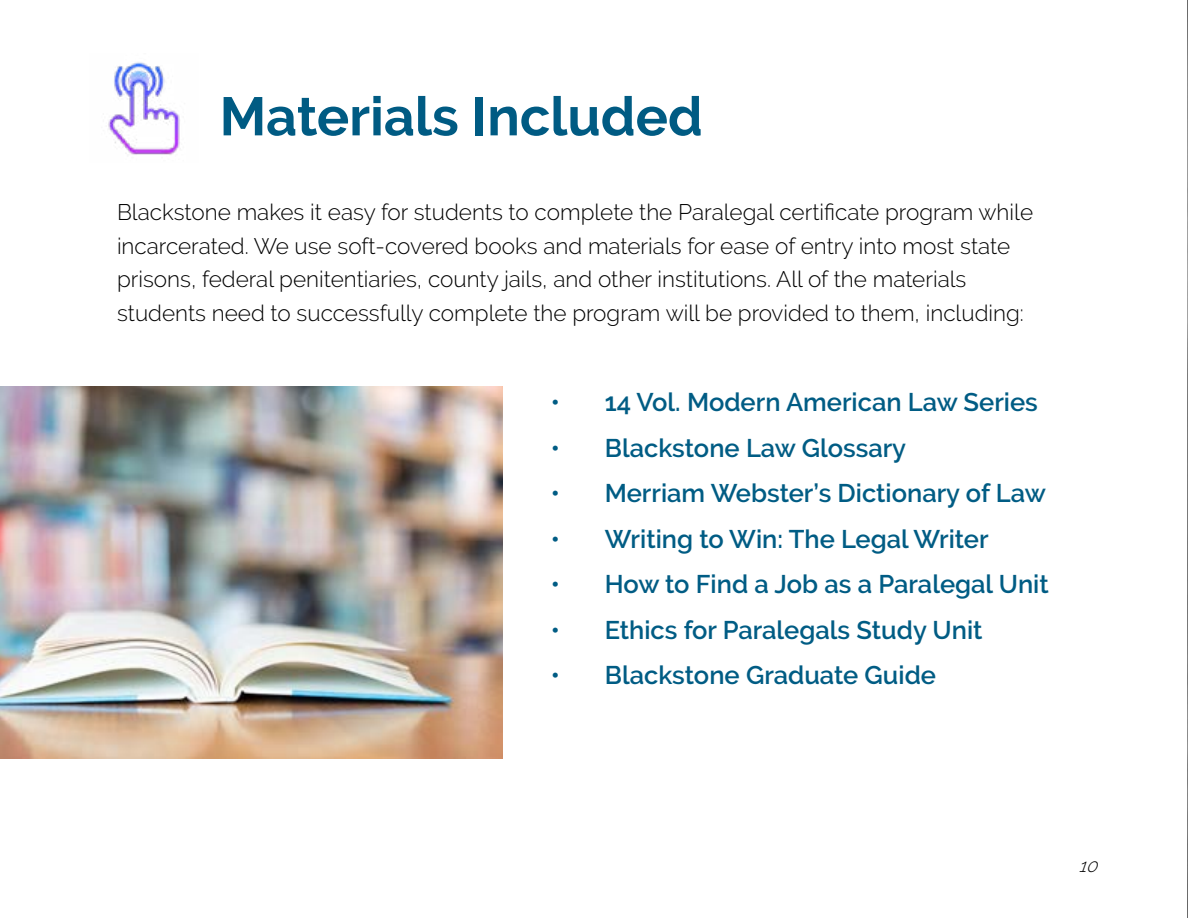
<style>
.page{position:relative;width:1188px;height:918px;background:#fff}
.page>*{position:absolute;margin:0;border:0;box-sizing:border-box;transform-origin:0 0}
.t1{font:700 54px "Raleway";color:#005b83}
.t2{font:600 25.5px "Raleway";color:#005c84}
.t3{font:300 22.5px/33.6px "Raleway";color:#000}
.t4{font:italic 300 18px "Raleway";color:#000}
</style>
<div class="page">
<img style="left:108px;top:62px;width:72px;height:93px">
<img style="left:0;top:387px;width:503px;height:372px">
<img style="left:1187px;top:0;width:1px;height:918px">
<h1 class="t1" style="left:220px;top:86px;width:485px">Materials Included</h1>
<p class="t3" style="left:117px;top:195px;width:918px">Blackstone makes it easy for students to complete the Paralegal certificate program while incarcerated. We use soft-covered books and materials for ease of entry into most state prisons, federal penitentiaries, county jails, and other institutions. All of the materials students need to successfully complete the program will be provided to them, including:</p>
<p class="t2" style="left:551px;top:387px;width:489px">• 14 Vol. Modern American Law Series</p>
<p class="t2" style="left:551px;top:433px;width:357px">• Blackstone Law Glossary</p>
<p class="t2" style="left:551px;top:478px;width:497px">• Merriam Webster’s Dictionary of Law</p>
<p class="t2" style="left:551px;top:524px;width:439px">• Writing to Win: The Legal Writer</p>
<p class="t2" style="left:551px;top:570px;width:499px">• How to Find a Job as a Paralegal Unit</p>
<p class="t2" style="left:551px;top:615px;width:433px">• Ethics for Paralegals Study Unit</p>
<p class="t2" style="left:551px;top:661px;width:387px">• Blackstone Graduate Guide</p>
<p class="t4" style="left:1078px;top:855px;width:27px">10</p>
</div>
